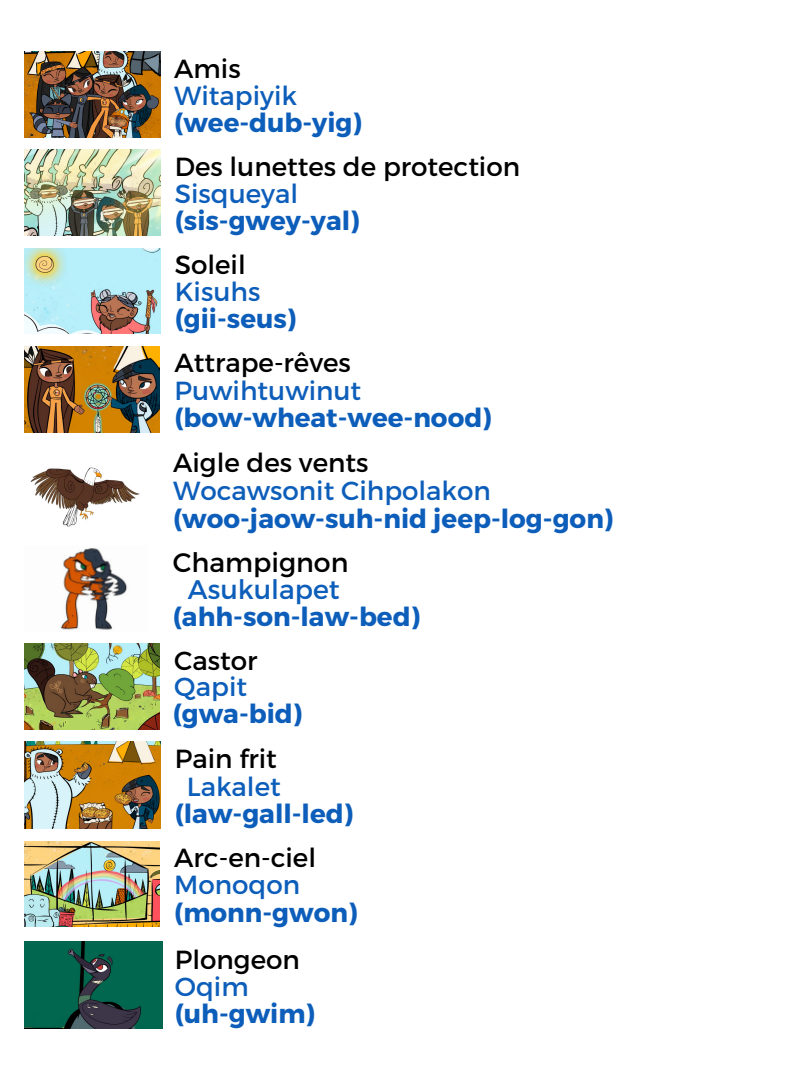
<style>
.page{position:relative;width:810px;height:1080px;background:#fff}
.page>*{position:absolute;margin:0;border:0;box-sizing:border-box;transform-origin:0 0}
.t1{font:26.81px "Montserrat";color:#000}
.t2{font:26.81px "Montserrat";color:#0d5eba}
.t3{font:700 26.19px "Montserrat";color:#0d5eba}
.t4{font:26.19px "Montserrat";color:#000}
.t5{font:26.19px "Montserrat";color:#0d5eba}
</style>
<div class="page">
<img style="left:25px;top:52px;width:135px;height:86px">
<img style="left:25px;top:150px;width:136px;height:86px">
<img style="left:25px;top:248px;width:136px;height:86px">
<img style="left:25px;top:346px;width:135px;height:87px">
<img style="left:30px;top:467px;width:110px;height:60px">
<img style="left:60px;top:548px;width:67px;height:82px">
<img style="left:25px;top:644px;width:135px;height:85px">
<img style="left:25px;top:742px;width:136px;height:87px">
<img style="left:25px;top:841px;width:135px;height:86px">
<img style="left:25px;top:942px;width:137px;height:86px">
<p class="t4" style="left:174px;top:51px;width:68px">Amis</p>
<p class="t5" style="left:174px;top:78px;width:124px">Witapiyik</p>
<p class="t3" style="left:174px;top:106px;width:189px">(wee-dub-yig)</p>
<p class="t4" style="left:175px;top:149px;width:347px">Des lunettes de protection</p>
<p class="t5" style="left:175px;top:177px;width:125px">Sisqueyal</p>
<p class="t3" style="left:175px;top:204px;width:186px">(sis-gwey-yal)</p>
<p class="t4" style="left:175px;top:248px;width:72px">Soleil</p>
<p class="t5" style="left:175px;top:275px;width:87px">Kisuhs</p>
<p class="t3" style="left:175px;top:302px;width:123px">(gii-seus)</p>
<p class="t4" style="left:174px;top:346px;width:178px">Attrape-rêves</p>
<p class="t5" style="left:174px;top:373px;width:188px">Puwihtuwinut</p>
<p class="t3" style="left:174px;top:401px;width:319px">(bow-wheat-wee-nood)</p>
<p class="t4" style="left:173px;top:446px;width:197px">Aigle des vents</p>
<p class="t3" style="left:173px;top:502px;width:442px">(woo-jaow-suh-nid jeep-log-gon)</p>
<p class="t1" style="left:173px;top:545px;width:177px">Champignon</p>
<p class="t2" style="left:188px;top:572px;width:153px">Asukulapet</p>
<p class="t3" style="left:173px;top:599px;width:249px">(ahh-son-law-bed)</p>
<p class="t4" style="left:174px;top:643px;width:85px">Castor</p>
<p class="t5" style="left:174px;top:670px;width:74px">Qapit</p>
<p class="t3" style="left:173px;top:697px;width:131px">(gwa-bid)</p>
<p class="t4" style="left:175px;top:741px;width:103px">Pain frit</p>
<p class="t5" style="left:187px;top:769px;width:96px">Lakalet</p>
<p class="t3" style="left:175px;top:797px;width:180px">(law-gall-led)</p>
<p class="t4" style="left:174px;top:841px;width:143px">Arc-en-ciel</p>
<p class="t5" style="left:174px;top:868px;width:127px">Monoqon</p>
<p class="t3" style="left:174px;top:895px;width:185px">(monn-gwon)</p>
<p class="t4" style="left:175px;top:942px;width:126px">Plongeon</p>
<p class="t5" style="left:175px;top:969px;width:75px">Oqim</p>
<p class="t3" style="left:175px;top:997px;width:142px">(uh-gwim)</p>
<p class="t5" style="left:173px;top:474px;width:319px">Wocawsonit Cihpolakon</p>
</div>
